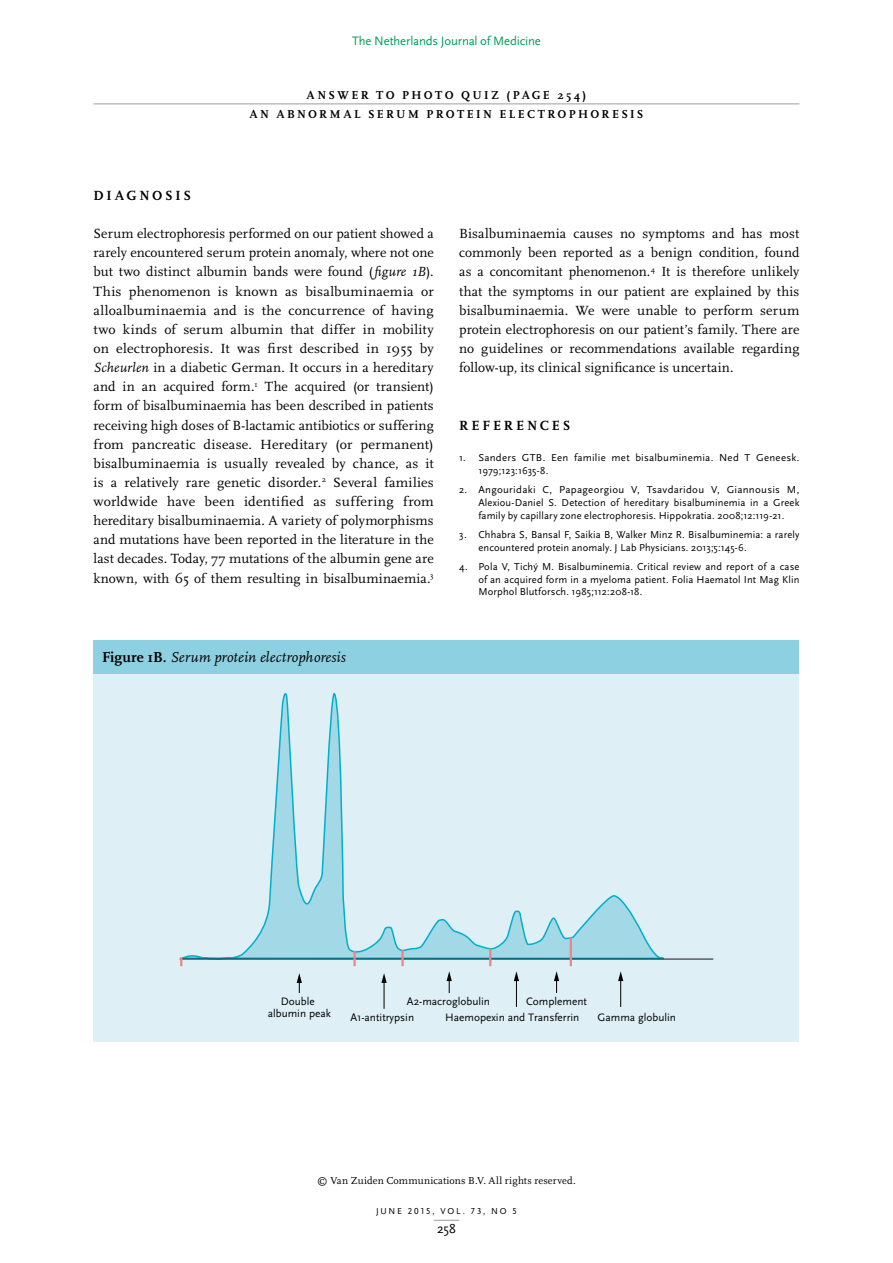
<style>
.page{position:relative;width:893px;height:1263px;background:#fff}
.page>*{position:absolute;margin:0;border:0;box-sizing:border-box;transform-origin:0 0}
.t1{font:italic 15px "Scala";letter-spacing:.01em;color:#000}
.brood{font:13.8px/19.2px "Scala";letter-spacing:.01em;color:#000;text-align:justify}
.tussenkop_1{font:700 13.8px "Scala";letter-spacing:.2em;color:#000}
.t2{font:13.5px "Scala Sans";color:#000}
.t3{font:12.75px "Scala Sans";letter-spacing:-.01em;color:#009e59}
.rubriek{font:700 12px "Scala";letter-spacing:.195em;color:#000}
.t4{font:11.25px/12.8px "Scala Sans";color:#000;text-align:center}
.t5{font:10.5px/12.8px "Scala Sans";letter-spacing:.015em;color:#000}
.t6{font:10.5px "Scala";letter-spacing:.015em;color:#000}
.t7{font:9px "Scala Sans Caps";letter-spacing:.2em;color:#000}
.s1{font-style:italic}
.s2{font-family:"Myriad Pro";font-size:9.75px}
.s3{font-weight:700;font-style:normal}
</style>
<div class="page">
<svg style="left:434px;top:1220px;width:25px;height:1px"></svg>
<div style="left:94px;top:640px;width:705px;height:34px;background:#8cd0e1"></div>
<div style="left:94px;top:674px;width:705px;height:368px;background:#deeff5"></div>
<svg style="left:182px;top:693px;width:483px;height:270px"></svg>
<hr style="left:180px;top:959px;width:533px;height:1px;background:#1e181a">
<svg style="left:180px;top:957px;width:2px;height:9px"></svg>
<hr style="left:353px;top:951px;width:3px;height:15px;background:#f08482">
<hr style="left:401px;top:950px;width:3px;height:16px;background:#f08482">
<svg style="left:489px;top:948px;width:2px;height:18px"></svg>
<hr style="left:570px;top:938px;width:2px;height:28px;background:#f08482">
<svg style="left:297px;top:973px;width:5px;height:20px"></svg>
<svg style="left:381px;top:973px;width:6px;height:36px"></svg>
<svg style="left:447px;top:971px;width:5px;height:22px"></svg>
<svg style="left:514px;top:971px;width:5px;height:36px"></svg>
<svg style="left:554px;top:971px;width:5px;height:22px"></svg>
<svg style="left:618px;top:971px;width:5px;height:36px"></svg>
<hr style="left:94px;top:104px;width:705px;height:1px;background:#9d9d9c">
<p class="t3" style="left:352px;top:34px;width:190px">The Netherlands Journal of Medicine</p>
<p class="rubriek" style="left:307px;top:88px;width:281px">ANSWER TO PHOTO QUIZ (PAGE 254)</p>
<p class="rubriek" style="left:249px;top:107px;width:396px">AN ABNORMAL SERUM PROTEIN ELECTROPHORESIS</p>
<p class="tussenkop_1" style="left:94px;top:188px;width:99px">DIAGNOSIS</p>
<p class="brood" style="left:94px;top:224px;width:342px">Serum electrophoresis performed on our patient showed a rarely encountered serum protein anomaly, where not one but two distinct albumin bands were found (<span class="s1">figure 1B</span>).<br>This phenomenon is known as bisalbuminaemia or alloalbuminaemia and is the concurrence of having two kinds of serum albumin that differ in mobility on electrophoresis. It was first described in 1955 by <span class="s1">Scheurlen</span> in a diabetic German. It occurs in a hereditary and in an acquired form.<sup>1</sup> The acquired (or transient) form of bisalbuminaemia has been described in patients receiving high doses of B-lactamic antibiotics or suffering from pancreatic disease. Hereditary (or permanent) bisalbuminaemia is usually revealed by chance, as it is a relatively rare genetic disorder.<sup>2</sup> Several families worldwide have been identified as suffering from hereditary bisalbuminaemia. A variety of polymorphisms and mutations have been reported in the literature in the last decades. Today, 77 mutations of the albumin gene are known, with 65 of them resulting in bisalbuminaemia.<sup>3</sup></p>
<p class="brood" style="left:459px;top:224px;width:342px">Bisalbuminaemia causes no symptoms and has most commonly been reported as a benign condition, found as a concomitant phenomenon.<sup>4</sup> It is therefore unlikely that the symptoms in our patient are explained by this bisalbuminaemia. We were unable to perform serum protein electrophoresis on our patient’s family. There are no guidelines or recommendations available regarding follow-up, its clinical significance is uncertain.</p>
<p class="tussenkop_1" style="left:459px;top:417px;width:113px">REFERENCES</p>
<p class="t5" style="left:478px;top:452px;width:323px;text-indent:-19px">1. Sanders GTB. Een familie met bisalbuminemia. Ned T Geneesk.<br>1979;123:1635-8.</p>
<p class="t5" style="left:478px;top:484px;width:323px;text-align:justify;text-indent:-19px">2. Angouridaki C, Papageorgiou V, Tsavdaridou V, Giannousis M, Alexiou-Daniel S. Detection of hereditary bisalbuminemia in a Greek family by capillary zone electrophoresis. Hippokratia. 2008;12:119-21.</p>
<p class="t5" style="left:478px;top:528px;width:323px;text-indent:-19px">3. Chhabra S, Bansal F, Saikia B, Walker Minz R. Bisalbuminemia: a rarely encountered protein anomaly. J Lab Physicians. 2013;5:145-6.</p>
<p class="t5" style="left:478px;top:560px;width:323px;text-align:justify;text-indent:-19px">4. Pola V, Tich<span class="s2">ý</span> M. Bisalbuminemia. Critical review and report of a case of an acquired form in a myeloma patient. Folia Haematol Int Mag Klin Morphol Blutforsch. 1985;112:208-18.</p>
<p class="t1" style="left:102px;top:649px;width:245px"><span class="s3">Figure 1B.</span> Serum protein electrophoresis</p>
<p class="t4" style="left:268px;top:995px;width:65px">Double albumin peak</p>
<p class="t4" style="left:445px;top:993px;width:136px;line-height:15.9px;text-align:left;text-indent:-38px">A2-macroglobulin<br>Haemopexin and Transferrin</p>
<p class="t4" style="left:526px;top:995px;width:62px">Complement</p>
<p class="t4" style="left:350px;top:1011px;width:65px">A1-antitrypsin</p>
<p class="t4" style="left:598px;top:1011px;width:80px">Gamma globulin</p>
<p class="t6" style="left:317px;top:1174px;width:260px">© Van Zuiden Communications B.V. All rights reserved.</p>
<p class="t7" style="left:376px;top:1206px;width:142px">JUNE 2015, VOL. 73, NO 5</p>
<p class="t2" style="left:437px;top:1221px;width:20px">258</p>
</div>
